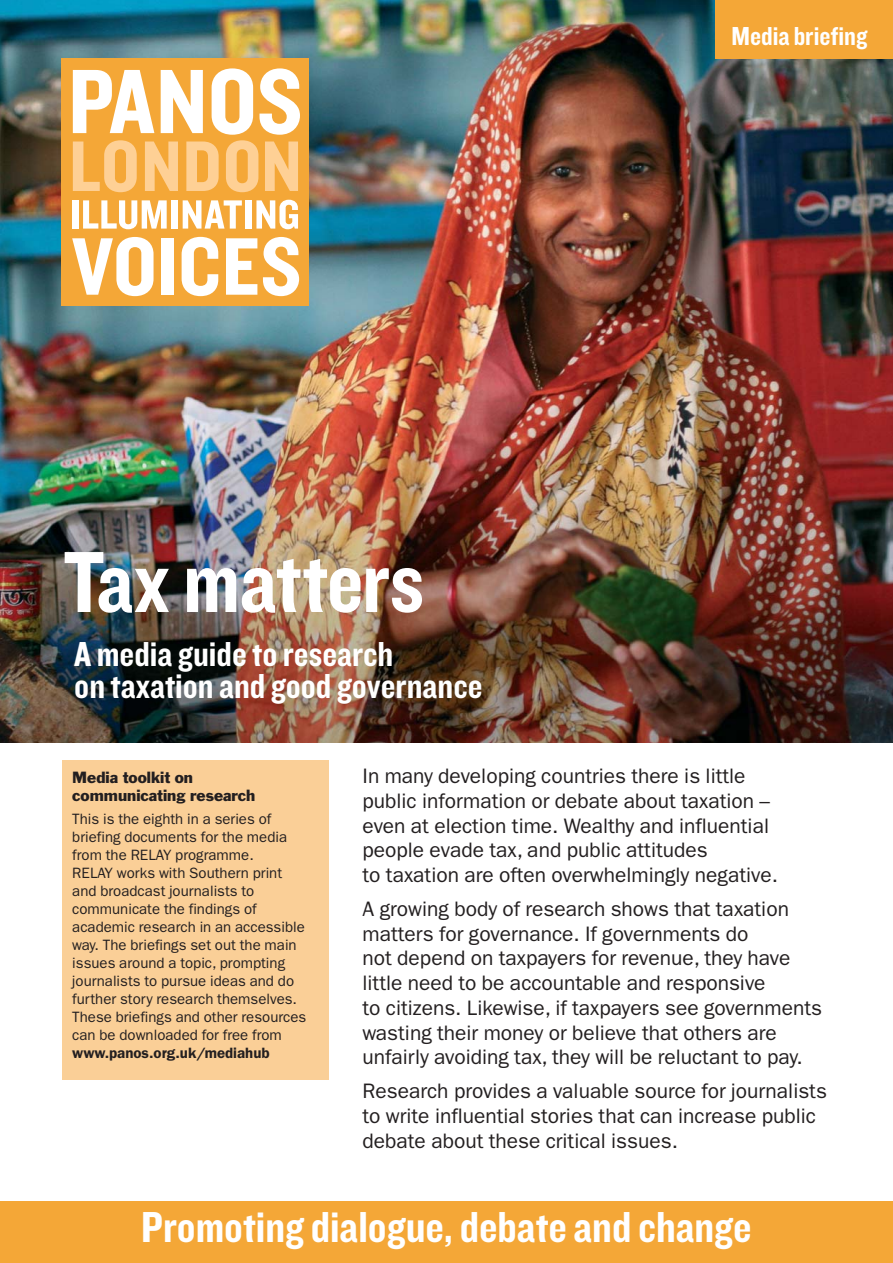
<style>
.page{position:relative;width:893px;height:1263px;background:#fff}
.page>*{position:absolute;margin:0;border:0;box-sizing:border-box;transform-origin:0 0}
.t1{font:90px "Knockout HTF50 Welterweight";letter-spacing:-.01em;color:#fff}
.t2{font:45px "Knockout HTF50 Welterweight";color:#fff}
.t3{font:36px/31.5px "Knockout HTF50 Welterweight";color:#fff}
.t4{font:27px "Knockout HTF50 Welterweight";color:#fff}
.t5{font:21px/24.8px "Franklin Gothic LT";color:#231f20}
.t6{font:15px/18px "Franklin Gothic LT";color:#231f20}
.t7{font:15px/18px "Franklin Gothic";color:#231f20}
.t8{font:600 15px "Franklin Gothic LT";color:#231f20}
</style>
<div class="page">
<img style="left:0;top:0;width:893px;height:742px">
<div style="left:0;top:1202px;width:893px;height:61px;background:#f4a737"></div>
<div style="left:715px;top:0;width:178px;height:58px;background:#f4a737"></div>
<div style="left:62px;top:58px;width:247px;height:248px;background:#f4a737"></div>
<svg style="left:73px;top:68px;width:227px;height:124px"></svg>
<div style="left:73px;top:200px;width:6px;height:29px;background:#fff"></div>
<svg style="left:83px;top:200px;width:84px;height:29px"></svg>
<div style="left:172px;top:200px;width:6px;height:29px;background:#fff"></div>
<svg style="left:183px;top:200px;width:59px;height:29px"></svg>
<div style="left:246px;top:200px;width:6px;height:29px;background:#fff"></div>
<svg style="left:256px;top:200px;width:42px;height:29px"></svg>
<svg style="left:72px;top:237px;width:82px;height:59px"></svg>
<div style="left:162px;top:238px;width:12px;height:57px;background:#fff"></div>
<svg style="left:182px;top:237px;width:36px;height:59px"></svg>
<svg style="left:226px;top:238px;width:31px;height:57px"></svg>
<svg style="left:263px;top:237px;width:36px;height:59px"></svg>
<div style="left:62px;top:761px;width:266px;height:319px;background:#facf97"></div>
<h1 class="t1" style="left:64px;top:548px;width:362px">Tax matters</h1>
<h3 class="t3" style="left:74px;top:640px;width:410px">A media guide to research<br>on taxation and good governance</h3>
<p class="t4" style="left:731px;top:26px;width:137px">Media briefing</p>
<p class="t7" style="left:72px;top:770px;width:185px">Media toolkit on communicating research</p>
<p class="t6" style="left:72px;top:810px;width:235px">This is the eighth in a series of briefing documents for the media from the RELAY programme.<br>RELAY works with Southern print and broadcast journalists to communicate the findings of academic research in an accessible way. The briefings set out the main issues around a topic, prompting journalists to pursue ideas and do further story research themselves.<br>These briefings and other resources can be downloaded for free from</p>
<p class="t8" style="left:72px;top:1047px;width:199px">www.panos.org.uk/mediahub</p>
<p class="t5" style="left:362px;top:765px;width:417px">In many developing countries there is little public information or debate about taxation – even at election time. Wealthy and influential people evade tax, and public attitudes<br>to taxation are often overwhelmingly negative.</p>
<p class="t5" style="left:362px;top:898px;width:461px">A growing body of research shows that taxation matters for governance. If governments do<br>not depend on taxpayers for revenue, they have little need to be accountable and responsive<br>to citizens. Likewise, if taxpayers see governments wasting their money or believe that others are unfairly avoiding tax, they will be reluctant to pay.</p>
<p class="t5" style="left:362px;top:1080px;width:466px">Research provides a valuable source for journalists to write influential stories that can increase public debate about these critical issues.</p>
<h2 class="t2" style="left:141px;top:1210px;width:612px">Promoting dialogue, debate and change</h2>
</div>
